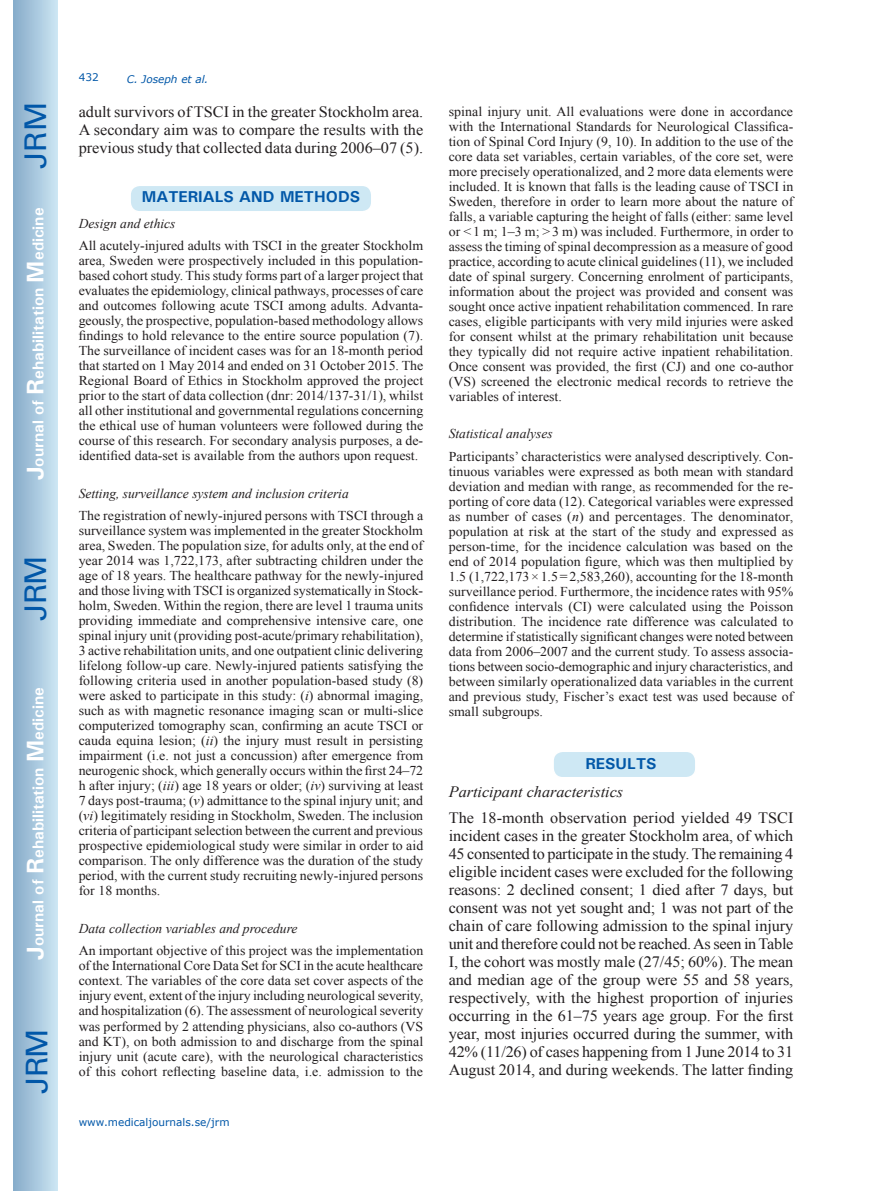
<style>
.page{position:relative;width:872px;height:1191px;background:#fff}
.page>*{position:absolute;margin:0;border:0;box-sizing:border-box;transform-origin:0 0}
.t1{font:30px "Univers";letter-spacing:-.03em;color:#0157a8}
.t2{font:15.75px/18px "Times New Roman";color:#231f20;text-align:justify}
.t3{font:700 15.75px "Univers";color:#fff}
.t4{font:700 15.75px "Univers";color:#0157a8}
.t5{font:italic 15.75px "Times New Roman";color:#231f20}
.t6{font:13.5px/15px "Times New Roman";color:#231f20;text-align:justify}
.t7{font:italic 13.5px "Times New Roman";color:#231f20}
.t8{font:10.5px "Verdana";color:#0157a8}
.t9{font:italic 10.5px "Verdana";color:#0157a8}
.s1{font-size:24px}
.s2{font-style:italic}
</style>
<div class="page">
<div style="left:14px;top:0;width:43px;height:1191px;background:linear-gradient(to right,#88acca,#cbe5f2)"></div>
<div style="left:553px;top:751px;width:143px;height:26px;background:#cee8f4;border-radius:10px"></div>
<div style="left:552px;top:750px;width:144px;height:28px;border:2px solid #fff;border-radius:10px"></div>
<div style="left:130px;top:185px;width:242px;height:27px;background:#cee8f4;border-radius:10px"></div>
<div style="left:129px;top:185px;width:243px;height:27px;border:2px solid #fff;border-radius:10px"></div>
<h1 class="t1" style="left:18px;top:169px;width:68px;rotate:-90deg">JRM</h1>
<p class="t3" style="left:28px;top:480px;width:274px;rotate:-90deg"><span class="s1">J</span>ournal of <span class="s1">R</span>ehabilitation <span class="s1">M</span>edicine</p>
<h1 class="t1" style="left:18px;top:620px;width:67px;rotate:-90deg">JRM</h1>
<p class="t3" style="left:28px;top:959px;width:274px;rotate:-90deg"><span class="s1">J</span>ournal of <span class="s1">R</span>ehabilitation <span class="s1">M</span>edicine</p>
<h1 class="t1" style="left:19px;top:1093px;width:67px;rotate:-90deg">JRM</h1>
<p class="t8" style="left:79px;top:70px;width:22px">432</p>
<p class="t9" style="left:127px;top:72px;width:83px">C. Joseph et al.</p>
<p class="t2" style="left:79px;top:103px;width:346px">adult survivors of TSCI in the greater Stockholm area.<br>A secondary aim was to compare the results with the previous study that collected data during 2006–07 (5).</p>
<p class="t4" style="left:142px;top:187px;width:220px">MATERIALS AND METHODS</p>
<p class="t7" style="left:79px;top:214px;width:98px">Design and ethics</p>
<p class="t6" style="left:79px;top:238px;width:346px">All acutely-injured adults with TSCI in the greater Stockholm area, Sweden were prospectively included in this population&shy;based cohort study. This study forms part of a larger project that evaluates the epidemiology, clinical pathways, processes of care and outcomes following acute TSCI among adults. Advanta&shy;geously, the prospective, population-based methodology allows findings to hold relevance to the entire source population (7).<br>The surveillance of incident cases was for an 18-month period that started on 1 May 2014 and ended on 31 October 2015. The Regional Board of Ethics in Stockholm approved the project prior to the start of data collection (dnr: 2014/137-31/1), whilst all other institutional and governmental regulations concerning the ethical use of human volunteers were followed during the course of this research. For secondary analysis purposes, a de&shy;identified data-set is available from the authors upon request.</p>
<p class="t7" style="left:79px;top:484px;width:271px">Setting, surveillance system and inclusion criteria</p>
<p class="t6" style="left:79px;top:508px;width:346px">The registration of newly-injured persons with TSCI through a surveillance system was implemented in the greater Stockholm area, Sweden. The population size, for adults only, at the end of year 2014 was 1,722,173, after subtracting children under the age of 18 years. The healthcare pathway for the newly-injured and those living with TSCI is organized systematically in Stock&shy;holm, Sweden. Within the region, there are level 1 trauma units providing immediate and comprehensive intensive care, one spinal injury unit (providing post-acute/primary rehabilitation), 3 active rehabilitation units, and one outpatient clinic delivering lifelong follow-up care. Newly-injured patients satisfying the following criteria used in another population-based study (8) were asked to participate in this study: (<span class="s2">i</span>) abnormal imaging, such as with magnetic resonance imaging scan or multi-slice computerized tomography scan, confirming an acute TSCI or cauda equina lesion; (<span class="s2">ii</span>) the injury must result in persisting impairment (i.e. not just a concussion) after emergence from neurogenic shock, which generally occurs within the first 24–72 h after injury; (<span class="s2">iii</span>) age 18 years or older; (<span class="s2">iv</span>) surviving at least 7 days post-trauma; (<span class="s2">v</span>) admittance to the spinal injury unit; and (<span class="s2">vi</span>) legitimately residing in Stockholm, Sweden. The inclusion criteria of participant selection between the current and previous prospective epidemiological study were similar in order to aid comparison. The only difference was the duration of the study period, with the current study recruiting newly-injured persons for 18 months.</p>
<p class="t7" style="left:79px;top:919px;width:220px">Data collection variables and procedure</p>
<p class="t6" style="left:79px;top:943px;width:346px">An important objective of this project was the implementation of the International Core Data Set for SCI in the acute healthcare context. The variables of the core data set cover aspects of the injury event, extent of the injury including neurological severity, and hospitalization (6). The assessment of neurological severity was performed by 2 attending physicians, also co-authors (VS and KT), on both admission to and discharge from the spinal injury unit (acute care), with the neurological characteristics of this cohort reflecting baseline data, i.e. admission to the</p>
<p class="t8" style="left:79px;top:1114px;width:152px">www.medicaljournals.se/jrm</p>
<p class="t6" style="left:449px;top:103px;width:346px">spinal injury unit. All evaluations were done in accordance with the International Standards for Neurological Classifica&shy;tion of Spinal Cord Injury (9, 10). In addition to the use of the core data set variables, certain variables, of the core set, were more precisely operationalized, and 2 more data elements were included. It is known that falls is the leading cause of TSCI in Sweden, therefore in order to learn more about the nature of falls, a variable capturing the height of falls (either: same level or &lt;1 m; 1–3 m; &gt;3 m) was included. Furthermore, in order to assess the timing of spinal decompression as a measure of good practice, according to acute clinical guidelines (11), we included date of spinal surgery. Concerning enrolment of participants, information about the project was provided and consent was sought once active inpatient rehabilitation commenced. In rare cases, eligible participants with very mild injuries were asked for consent whilst at the primary rehabilitation unit because they typically did not require active inpatient rehabilitation.<br>Once consent was provided, the first (CJ) and one co-author (VS) screened the electronic medical records to retrieve the variables of interest.</p>
<p class="t7" style="left:449px;top:424px;width:105px">Statistical analyses</p>
<p class="t6" style="left:449px;top:448px;width:346px">Participants’ characteristics were analysed descriptively. Con&shy;tinuous variables were expressed as both mean with standard deviation and median with range, as recommended for the re&shy;porting of core data (12). Categorical variables were expressed as number of cases (<span class="s2">n</span>) and percentages. The denominator, population at risk at the start of the study and expressed as person-time, for the incidence calculation was based on the end of 2014 population figure, which was then multiplied by 1.5 (1,722,173×1.5=2,583,260), accounting for the 18-month surveillance period. Furthermore, the incidence rates with 95% confidence intervals (CI) were calculated using the Poisson distribution. The incidence rate difference was calculated to determine if statistically significant changes were noted between data from 2006–2007 and the current study. To assess associa&shy;tions between socio-demographic and injury characteristics, and between similarly operationalized data variables in the current and previous study, Fischer’s exact test was used because of small subgroups.</p>
<p class="t4" style="left:585px;top:754px;width:73px">RESULTS</p>
<p class="t5" style="left:449px;top:781px;width:176px">Participant characteristics</p>
<p class="t2" style="left:449px;top:808px;width:346px">The 18-month observation period yielded 49 TSCI incident cases in the greater Stockholm area, of which 45 consented to participate in the study. The remaining 4 eligible incident cases were excluded for the following reasons: 2 declined consent; 1 died after 7 days, but consent was not yet sought and; 1 was not part of the chain of care following admission to the spinal injury unit and therefore could not be reached. As seen in Table I, the cohort was mostly male (27/45; 60%). The mean and median age of the group were 55 and 58 years, respectively, with the highest proportion of injuries occurring in the 61–75 years age group. For the first year, most injuries occurred during the summer, with 42% (11/26) of cases happening from 1 June 2014 to 31<br>August 2014, and during weekends. The latter finding</p>
</div>
